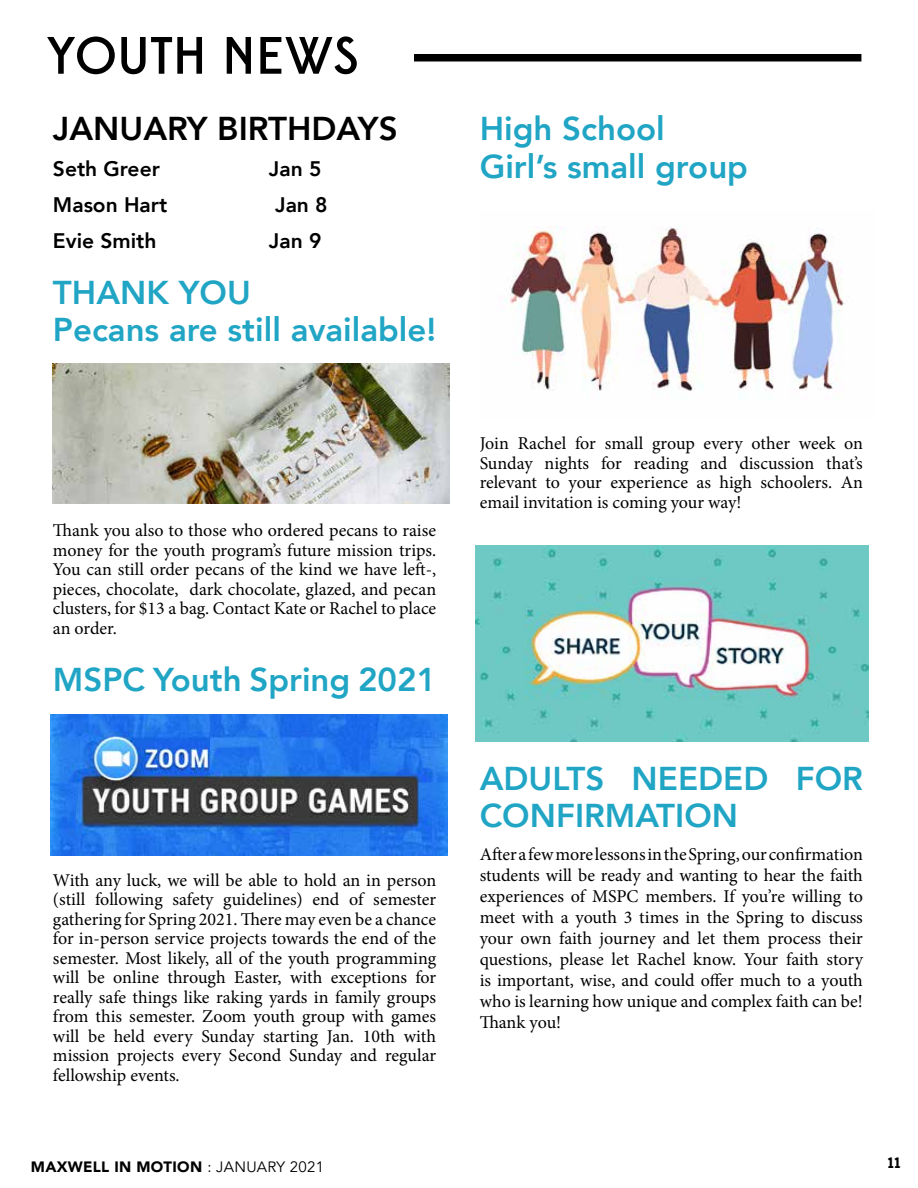
<style>
.page{position:relative;width:918px;height:1188px;background:#fff}
.page>*{position:absolute;margin:0;border:0;box-sizing:border-box;transform-origin:0 0}
.t1{font:500 52.5px "Edmondsans";color:#000}
.t2{font:800 33px/37.5px "Avenir";color:#21a5c5}
.t3{font:800 33px "Avenir";color:#000}
.t4{font:800 21px "Avenir";color:#000}
.t5{font:18px/19.5px "Minion Pro";letter-spacing:-.005em;color:#000;text-align:justify}
.t6{font:900 15px "Avenir";letter-spacing:.02em;color:#000}
.t7{font:700 15px "Edmondsans";color:#000}
.s1{font-weight:400}
</style>
<div class="page">
<div style="left:414px;top:54px;width:447px;height:8px;background:#000"></div>
<img style="left:53px;top:364px;width:397px;height:140px">
<img style="left:51px;top:715px;width:397px;height:140px">
<img style="left:509px;top:226px;width:335px;height:172px">
<img style="left:475px;top:545px;width:393px;height:196px">
<h1 class="t1" style="left:46px;top:25px;width:314px">YOUTH N EWS</h1>
<h2 class="t3" style="left:53px;top:103px;width:305px">JANUARY BIRTH DAYS</h2>
<p class="t4" style="left:53px;top:153px;width:108px">Seth Greer</p>
<p class="t4" style="left:269px;top:153px;width:54px">Jan 5</p>
<p class="t4" style="left:53px;top:189px;width:116px">Mason Hart</p>
<p class="t4" style="left:275px;top:189px;width:54px">Jan 8</p>
<p class="t4" style="left:53px;top:225px;width:105px">Evie Smith</p>
<p class="t4" style="left:269px;top:225px;width:54px">Jan 9</p>
<h2 class="t2" style="left:53px;top:274px;width:385px">Than k you<br>Pecans are still available!</h2>
<p class="t5" style="left:53px;top:521px;width:385px">Thank you also to those who ordered pecans to raise money for the youth program’s future mission trips.<br>You can still order pecans of the kind we have left-, pieces, chocolate, dark chocolate, glazed, and pecan clusters, for $13 a bag. Contact Kate or Rachel to place an order.</p>
<h2 class="t2" style="left:53px;top:661px;width:23px">MSP</h2>
<h2 class="t2" style="left:123px;top:661px;width:315px">C Youth Spring 2021</h2>
<p class="t5" style="left:53px;top:870px;width:385px">With any luck, we will be able to hold an in person (still following safety guidelines) end of semester gathering for Spring 2021. There may even be a chance for in-person service projects towards the end of the semester. Most likely, all of the youth programming will be online through Easter, with exceptions for really safe things like raking yards in family groups from this semester. Zoom youth group with games will be held every Sunday starting Jan. 10th with mission projects every Second Sunday and regular fellowship events.</p>
<h2 class="t2" style="left:480px;top:110px;width:270px">High School<br>Girl’s small group</h2>
<p class="t5" style="left:480px;top:434px;width:385px">Join Rachel for small group every other week on Sunday nights for reading and discussion that’s relevant to your experience as high schoolers. An email invitation is coming your way!</p>
<h2 class="t2" style="left:480px;top:760px;width:176px">Ad ults needed</h2>
<h2 class="t2" style="left:796px;top:760px;width:61px">for</h2>
<h2 class="t2" style="left:480px;top:797px;width:70px">Confir</h2>
<h2 class="t2" style="left:605px;top:797px;width:127px">mation</h2>
<p class="t5" style="left:480px;top:844px;width:385px;line-height:21px">After a few more lessons in the Spring, our confirmation students will be ready and wanting to hear the faith experiences of MSPC members. If you’re willing to meet with a youth 3 times in the Spring to discuss your own faith journey and let them process their questions, please let Rachel know. Your faith story is important, wise, and could offer much to a youth who is learning how unique and complex faith can be!<br>Thank you!</p>
<p class="t6" style="left:31px;top:1153px;width:295px">MAXWELL IN MOTION <span class="s1">: JANUARY 2021</span></p>
<p class="t7" style="left:888px;top:1153px;width:14px">11</p>
</div>
